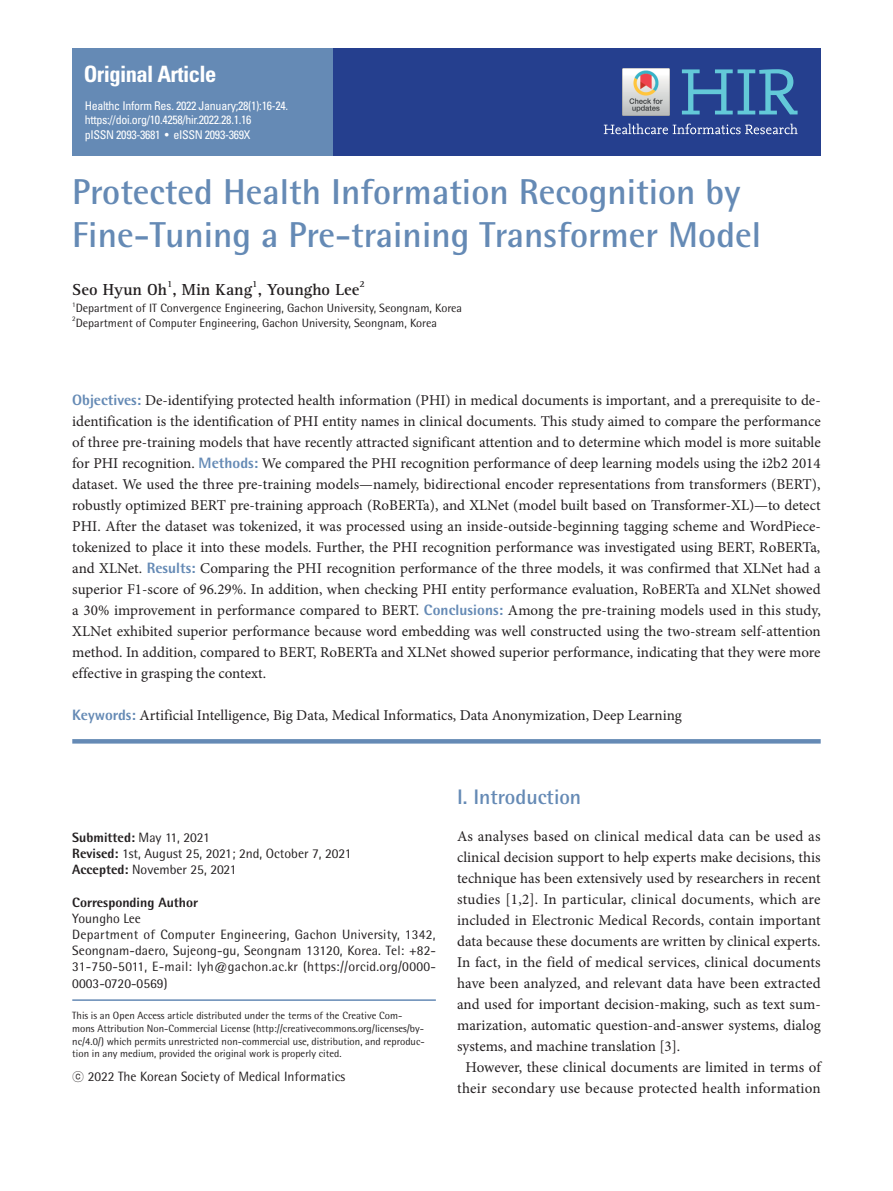
<style>
.page{position:relative;width:893px;height:1191px;background:#fff}
.page>*{position:absolute;margin:0;border:0;box-sizing:border-box;transform-origin:0 0}
.t1{font:700 36px/43.2px "Rotis Semi Sans Std";color:#658ab5}
.t2{font:700 condensed 22.5px "Univers LT Std";letter-spacing:-.025em;color:#fff}
.t3{font:700 21px "Rotis Semi Sans Std";color:#658ab5}
.t4{font:700 16.5px "Rotis Serif Std";color:#231f20}
.t5{font:15px/21px "Minion Pro";letter-spacing:.005em;color:#231f20;text-align:justify}
.t6{font:13.5px/16.2px "Rotis Semi Sans Std";letter-spacing:.005em;color:#231f20}
.t7{font:800 13.5px "Rotis Semi Sans Std";color:#231f20}
.t8{font:12px "Rotis Semi Sans Std";color:#231f20}
.t9{font:condensed 12px/14.4px "Univers LT Std";letter-spacing:-.025em;color:#fff}
.t10{font:10.5px/12.6px "Rotis Semi Sans Std";color:#231f20}
.t11{font:700 9.6px "Rotis Serif Std";color:#231f20}
.t12{font:7.05px "Rotis Semi Sans Std";color:#231f20}
.s1{font-family:"Rotis Semi Sans Std";font-weight:800;color:#658ab5}
.s2{font-weight:800}
.s3{font-family:"Gulim";font-size:12px}
</style>
<div class="page">
<div style="left:72px;top:48px;width:749px;height:108px;background:#253f8e"></div>
<div style="left:72px;top:48px;width:261px;height:108px;background:#658ab5"></div>
<svg style="left:682px;top:69px;width:116px;height:45px"></svg>
<svg style="left:604px;top:124px;width:194px;height:10px"></svg>
<svg style="left:72px;top:739px;width:749px;height:4px;background:#688cb6"></svg>
<hr style="left:72px;top:999px;width:364px;height:1px;background:#658ab5">
<img style="left:622px;top:68px;width:47px;height:47px">
<h2 class="t2" style="left:84px;top:61px;width:134px">Original Article</h2>
<p class="t9" style="left:85px;top:98px;width:205px">Healthc Inform Res. 2022 January;28(1):16-24. https://doi.org/10.4258/hir.2022.28.1.16<br>pISSN 2093-3681 • eISSN 2093-369X</p>
<h1 class="t1" style="left:72px;top:170px;width:690px">Protected Health Information Recognition by<br>Fine-Tuning a Pre-training Transformer Model</h1>
<p class="t4" style="left:72px;top:280px;width:289px">Seo Hyun Oh , Min Kang , Youngho Lee</p>
<p class="t11" style="left:167px;top:278px;width:7px">1</p>
<p class="t11" style="left:252px;top:278px;width:7px">1</p>
<p class="t11" style="left:360px;top:278px;width:7px">2</p>
<p class="t12" style="left:72px;top:300px;width:5px">1</p>
<p class="t8" style="left:76px;top:301px;width:388px">Department of IT Convergence Engineering, Gachon University, Seongnam, Korea</p>
<p class="t12" style="left:72px;top:314px;width:5px">2</p>
<p class="t8" style="left:76px;top:316px;width:363px">Department of Computer Engineering, Gachon University, Seongnam, Korea</p>
<p class="t5" style="left:72px;top:389px;width:750px"><span class="s1">Objectives:</span> De-identifying protected health information (PHI) in medical documents is important, and a prerequisite to de&shy;identification is the identification of PHI entity names in clinical documents. This study aimed to compare the performance of three pre-training models that have recently attracted significant attention and to determine which model is more suitable for PHI recognition. <span class="s1">Methods:</span> We compared the PHI recognition performance of deep learning models using the i2b2 2014 dataset. We used the three pre-training models—namely, bidirectional encoder representations from transformers (BERT), robustly optimized BERT pre-training approach (RoBERTa), and XLNet (model built based on Transformer-XL)—to detect PHI. After the dataset was tokenized, it was processed using an inside-outside-beginning tagging scheme and WordPiece&shy;tokenized to place it into these models. Further, the PHI recognition performance was investigated using BERT, RoBERTa, and XLNet. <span class="s1">Results:</span> Comparing the PHI recognition performance of the three models, it was confirmed that XLNet had a superior F1-score of 96.29%. In addition, when checking PHI entity performance evaluation, RoBERTa and XLNet showed a 30% improvement in performance compared to BERT. <span class="s1">Conclusions:</span> Among the pre-training models used in this study, XLNet exhibited superior performance because word embedding was well constructed using the two-stream self-attention method. In addition, compared to BERT, RoBERTa and XLNet showed superior performance, indicating that they were more effective in grasping the context.</p>
<p class="t5" style="left:72px;top:704px;width:611px"><span class="s1">Keywords:</span> Artificial Intelligence, Big Data, Medical Informatics, Data Anonymization, Deep Learning</p>
<p class="t6" style="left:72px;top:829px;width:281px"><span class="s2">Submitted:</span> May 11, 2021<br><span class="s2">Revised:</span> 1st, August 25, 2021; 2nd, October 7, 2021<br><span class="s2">Accepted:</span> November 25, 2021</p>
<p class="t7" style="left:72px;top:893px;width:127px">Corresponding Author</p>
<p class="t6" style="left:72px;top:910px;width:365px">Youngho Lee<br>Department of Computer Engineering, Gachon University, 1342, Seongnam-daero, Sujeong-gu, Seongnam 13120, Korea. Tel: +82- 31-750-5011, E-mail: lyh@gachon.ac.kr (https://orcid.org/0000- 0003-0720-0569)</p>
<p class="t10" style="left:72px;top:1009px;width:354px">This is an Open Access article distributed under the terms of the Creative Com&shy;mons Attribution Non-Commercial License (http://creativecommons.org/licenses/by&shy;nc/4.0/) which permits unrestricted non-commercial use, distribution, and reproduc&shy;tion in any medium, provided the original work is properly cited.</p>
<p class="t6" style="left:72px;top:1068px;width:275px"><span class="s3">ⓒ</span> 2022 The Korean Society of Medical Informatics</p>
<h3 class="t3" style="left:457px;top:784px;width:126px">I. Introduction</h3>
<p class="t5" style="left:457px;top:825px;width:365px">As analyses based on clinical medical data can be used as</p>
<p class="t5" style="left:457px;top:846px;width:365px">clinical decision support to help experts make decisions, this</p>
<p class="t5" style="left:457px;top:867px;width:365px">technique has been extensively used by researchers in recent</p>
<p class="t5" style="left:457px;top:888px;width:365px">studies [1,2]. In particular, clinical documents, which are</p>
<p class="t5" style="left:457px;top:909px;width:365px">included in Electronic Medical Records, contain important</p>
<p class="t5" style="left:457px;top:930px;width:365px">data because these documents are written by clinical experts.</p>
<p class="t5" style="left:457px;top:951px;width:365px">In fact, in the field of medical services, clinical documents</p>
<p class="t5" style="left:457px;top:972px;width:365px">have been analyzed, and relevant data have been extracted</p>
<p class="t5" style="left:457px;top:993px;width:365px">and used for important decision-making, such as text sum-</p>
<p class="t5" style="left:457px;top:1014px;width:365px">marization, automatic question-and-answer systems, dialog</p>
<p class="t5" style="left:457px;top:1035px;width:225px">systems, and machine translation [3].</p>
<p class="t5" style="left:466px;top:1056px;width:357px">However, these clinical documents are limited in terms of</p>
<p class="t5" style="left:457px;top:1077px;width:365px">their secondary use because protected health information</p>
</div>
